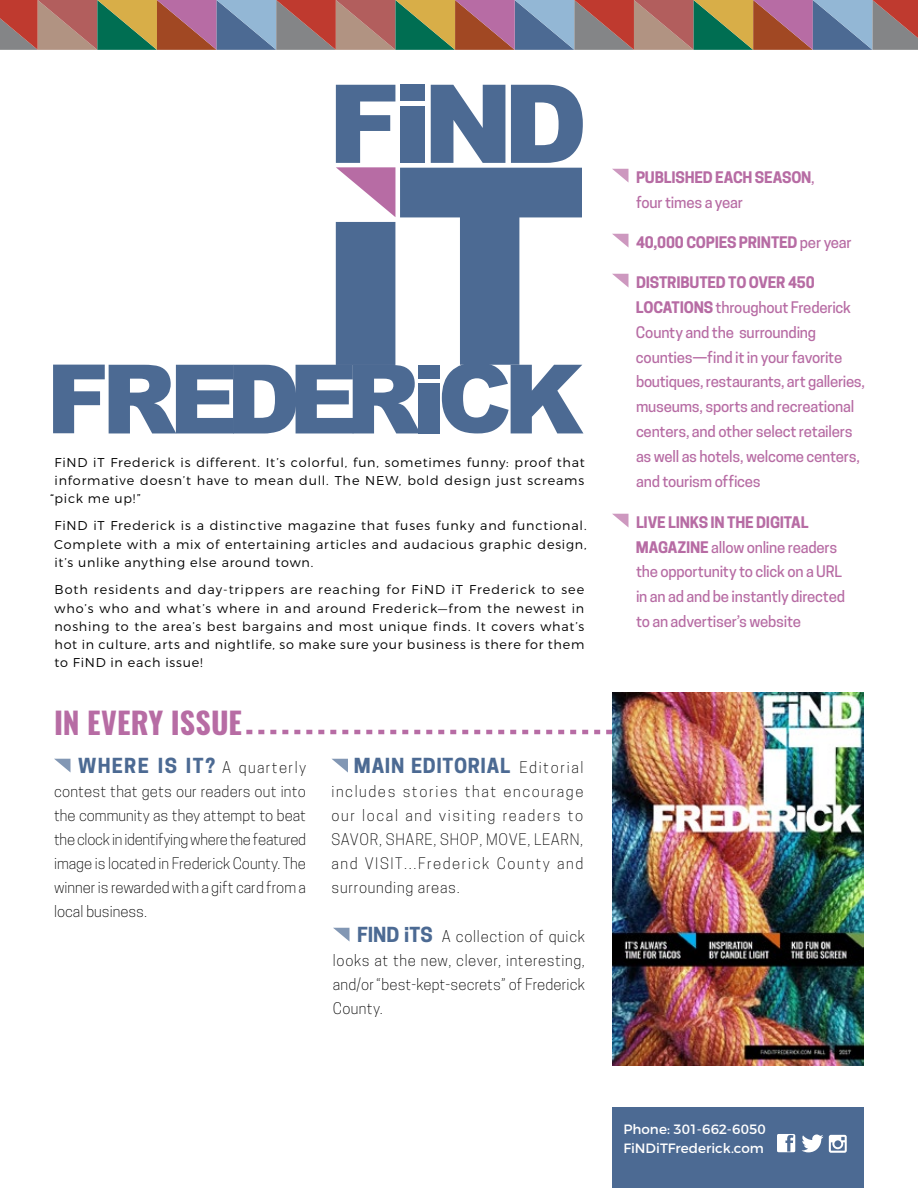
<style>
.page{position:relative;width:918px;height:1188px;background:#fff}
.page>*{position:absolute;margin:0;border:0;box-sizing:border-box;transform-origin:0 0}
.t1{font:700 30px "Oswald";letter-spacing:.005em;color:#b76ca4}
.t2{font:700 19.5px "Cooper Hewitt";letter-spacing:.035em;color:#4c6a93}
.t3{font:700 19.5px "Cooper Hewitt";letter-spacing:.07em;color:#4c6a93}
.t4{font:300 15px/24px "Cooper Hewitt";letter-spacing:.01em;color:#000;text-align:justify}
.t5{font:500 15px/25px "Cooper Hewitt";letter-spacing:-.015em;color:#b76ca4}
.t6{font:700 15px/25px "Cooper Hewitt";letter-spacing:-.01em;color:#b76ca4}
.t7{font:13.5px/19.2px "Montserrat";color:#fff}
.t8{font:300 12.75px/18.3px "Montserrat";letter-spacing:.06em;color:#000;text-align:justify}
.s1{font-weight:300;font-size:15px;color:#000}
.s2{font-weight:700;font-size:19.5px;color:#4c6a93}
.s3{font-weight:500}
.s4{font-weight:700}
</style>
<div class="page">
<svg style="left:0;top:0;width:918px;height:50px;background:#937770"></svg>
<div style="left:612px;top:1107px;width:252px;height:81px;background:#4c6a93"></div>
<svg style="left:777px;top:1134px;width:18px;height:18px"></svg>
<svg style="left:801px;top:1134px;width:46px;height:19px"></svg>
<div style="left:400px;top:85px;width:24px;height:16px;background:#4c6a93"></div>
<div style="left:419px;top:366px;width:21px;height:13px;background:#4c6a93"></div>
<svg style="left:336px;top:85px;width:59px;height:83px"></svg>
<div style="left:400px;top:106px;width:24px;height:57px;background:#4c6a93"></div>
<svg style="left:431px;top:85px;width:74px;height:78px"></svg>
<svg style="left:511px;top:85px;width:72px;height:78px"></svg>
<svg style="left:336px;top:168px;width:246px;height:197px;fill:#4c6a93"></svg>
<div style="left:418px;top:383px;width:22px;height:50px;background:#4c6a93"></div>
<svg style="left:53px;top:365px;width:367px;height:68px"></svg>
<svg style="left:442px;top:362px;width:141px;height:71px"></svg>
<svg style="left:612px;top:169px;width:16px;height:13px"></svg>
<svg style="left:612px;top:234px;width:16px;height:13px"></svg>
<svg style="left:612px;top:274px;width:16px;height:13px"></svg>
<svg style="left:612px;top:514px;width:16px;height:13px"></svg>
<svg style="left:246px;top:730px;width:366px;height:4px"></svg>
<svg style="left:333px;top:928px;width:17px;height:14px"></svg>
<svg style="left:54px;top:759px;width:16px;height:13px"></svg>
<svg style="left:332px;top:759px;width:16px;height:14px"></svg>
<img style="left:612px;top:692px;width:252px;height:374px">
<p class="t8" style="left:54px;top:453px;width:532px">FiND iT Frederick is different. It’s colorful, fun, sometimes funny: proof that</p>
<p class="t8" style="left:55px;top:471px;width:531px">informative doesn’t have to mean dull. The NEW, bold design just screams</p>
<p class="t8" style="left:50px;top:489px;width:92px">“pick me up!”</p>
<p class="t8" style="left:54px;top:516px;width:534px">FiND iT Frederick is a distinctive magazine that fuses funky and functional.<br>Complete with a mix of entertaining articles and audacious graphic design, it’s unlike anything else around town.</p>
<p class="t8" style="left:54px;top:580px;width:532px">Both residents and day-trippers are reaching for FiND iT Frederick to see who’s who and what’s where in and around Frederick—from the newest in noshing to the area’s best bargains and most unique finds. It covers what’s hot in culture, arts and nightlife, so make sure your business is there for them to FiND in each issue!</p>
<h1 class="t1" style="left:54px;top:702px;width:189px">IN EVERY ISSUE</h1>
<h2 class="t3" style="left:78px;top:754px;width:229px">WHERE IS IT? <span class="s1">A quarterly</span></h2>
<p class="t4" style="left:54px;top:779px;width:254px">contest that gets our readers out into the community as they attempt to beat the clock in identifying where the featured image is located in Frederick County. The winner is rewarded with a gift card from a local business.</p>
<h2 class="t2" style="left:354px;top:754px;width:231px">MAIN EDITORIAL <span class="s1">Editorial</span></h2>
<p class="t4" style="left:331px;top:779px;width:253px">includes stories that encourage our local and visiting readers to SAVOR, SHARE, SHOP, MOVE, LEARN, and VISIT...Frederick County and surrounding areas.</p>
<p class="t4" style="left:333px;top:924px;width:254px;text-indent:24px"><span class="s2">FIND iTS</span> A collection of quick looks at the new, clever, interesting, and/or “best-kept-secrets” of Frederick County.</p>
<p class="t6" style="left:636px;top:164px;width:180px">PUBLISHED EACH SEASON<span class="s3">, four times a year</span></p>
<p class="t6" style="left:636px;top:229px;width:217px">40,000 COPIES PRINTED <span class="s3">per year</span></p>
<p class="t5" style="left:636px;top:269px;width:231px"><span class="s4">DISTRIBUTED TO OVER 450<br>LOCATIONS</span> throughout Frederick<br>County and the surrounding counties—find it in your favorite boutiques, restaurants, art galleries, museums, sports and recreational centers, and other select retailers as well as hotels, welcome centers, and tourism offices</p>
<p class="t5" style="left:636px;top:509px;width:211px"><span class="s4">LIVE LINKS IN THE DIGITAL<br>MAGAZINE</span> allow online readers the opportunity to click on a URL in an ad and be instantly directed to an advertiser’s website</p>
<p class="t7" style="left:623px;top:1119px;width:144px">Phone: 301-662-6050<br>FiNDiTFrederick.com</p>
</div>
